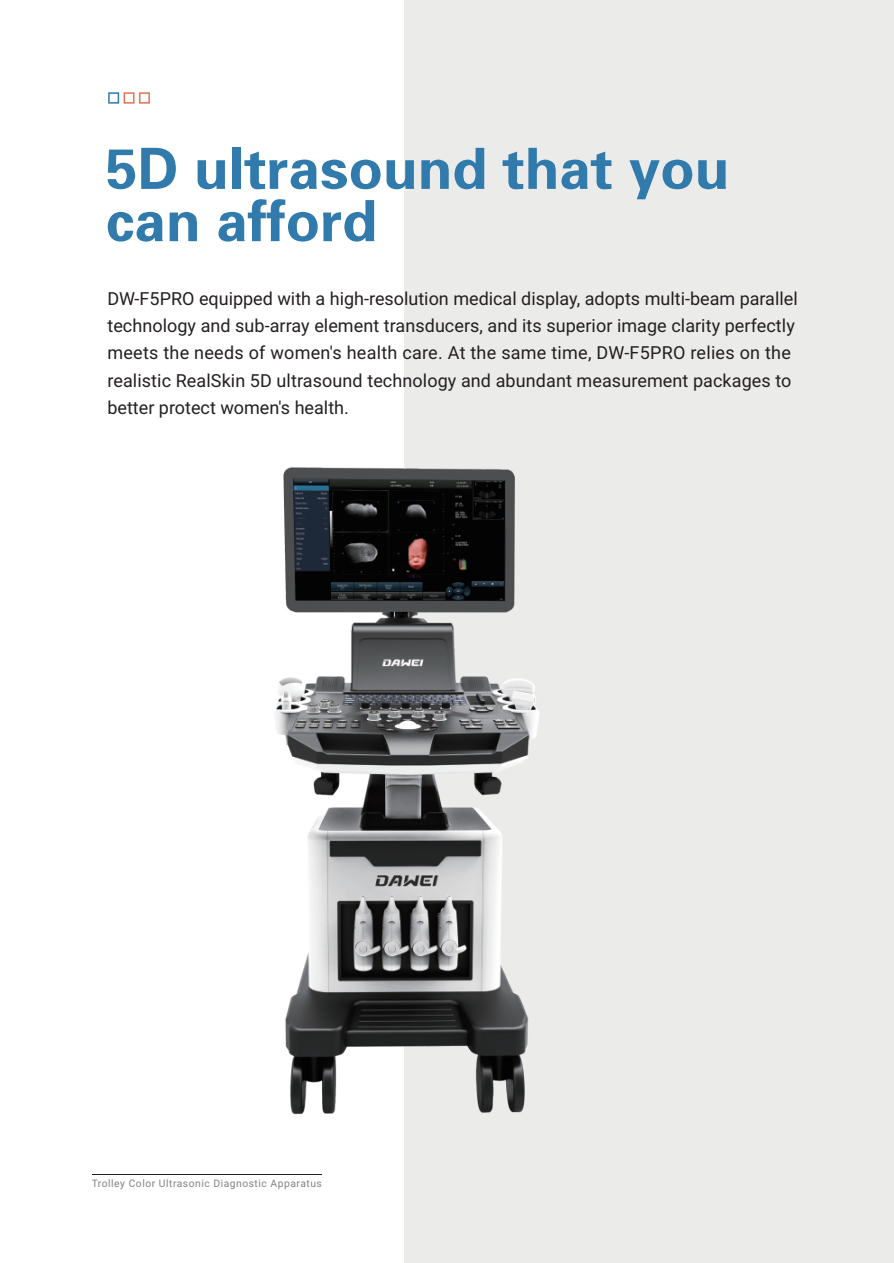
<style>
.page{position:relative;width:894px;height:1263px;background:#fff}
.page>*{position:absolute;margin:0;border:0;box-sizing:border-box;transform-origin:0 0}
.t1{font:56.85px/52.3px "FZDHTK GBK1 0";color:#307aac}
.t2{font:18px/27px "Roboto";letter-spacing:.005em;color:#231f20}
.t3{font:10.35px "Roboto";letter-spacing:.05em;color:#808285}
</style>
<div class="page">
<div style="left:404px;top:0;width:490px;height:1263px;background:#ebebea"></div>
<div style="left:108px;top:92px;width:11px;height:12px;border:2px solid #307aac"></div>
<div style="left:124px;top:92px;width:10px;height:12px;border:2px solid #e37255"></div>
<div style="left:139px;top:92px;width:11px;height:12px;border:2px solid #e37255"></div>
<img style="left:275px;top:467px;width:264px;height:648px">
<hr style="left:92px;top:1174px;width:230px;height:1px;background:#231f20">
<h1 class="t1" style="left:106px;top:144px;width:625px">5D ultrasound that you can afford</h1>
<p class="t2" style="left:107px;top:286px;width:692px">DW-F5PRO equipped with a high-resolution medical display, adopts multi-beam parallel technology and sub-array element transducers, and its superior image clarity perfectly meets the needs of women's health care. At the same time, DW-F5PRO relies on the realistic RealSkin 5D ultrasound technology and abundant measurement packages to better protect women's health.</p>
<p class="t3" style="left:92px;top:1177px;width:232px">Trolley Color Ultrasonic Diagnostic Apparatus</p>
</div>
